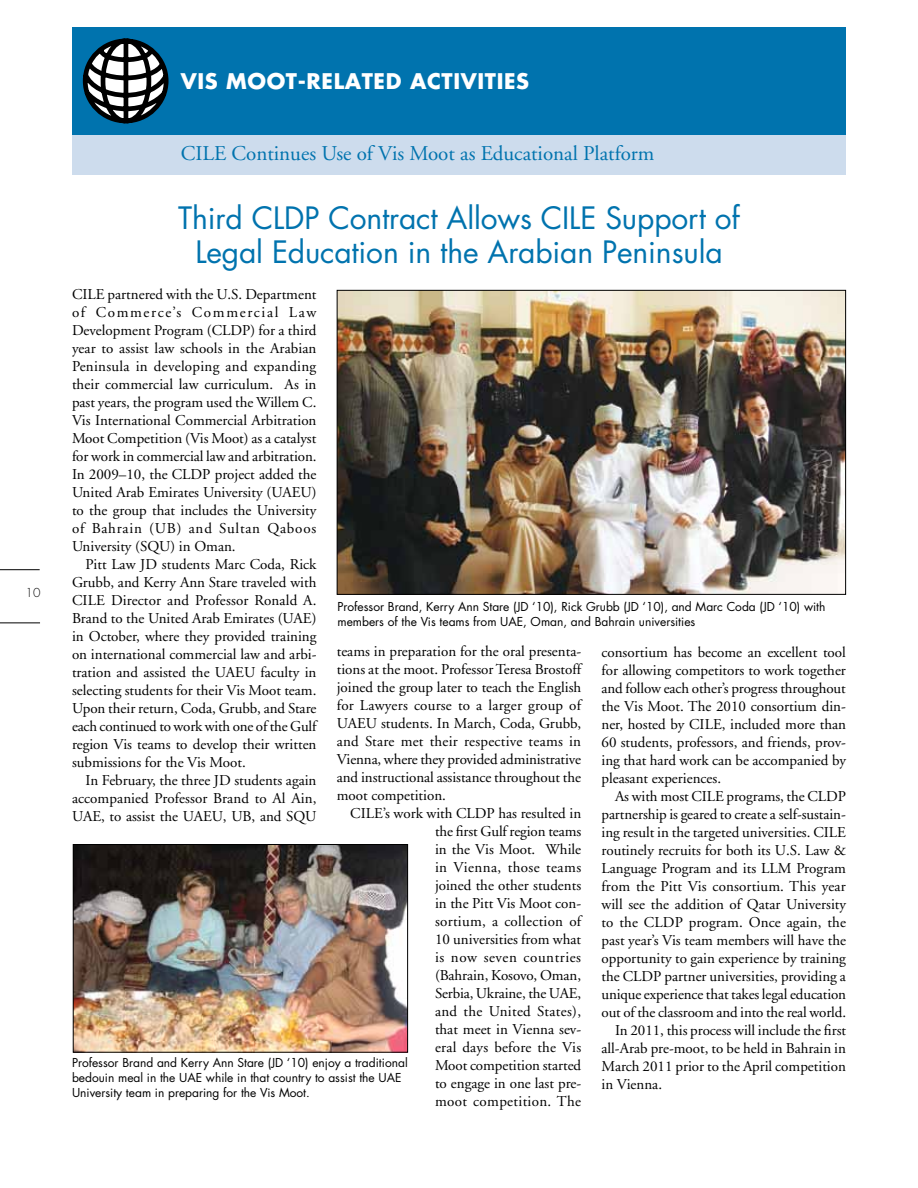
<style>
.page{position:relative;width:918px;height:1188px;background:#fff}
.page>*{position:absolute;margin:0;border:0;box-sizing:border-box;transform-origin:0 0}
.t1{font:30px/34.5px "Futura";letter-spacing:-.005em;color:#0073ae;text-align:center}
.t2{font:21px "Adobe Garamond";color:#0073ae}
.t3{font:700 21px "Futura";letter-spacing:.03em;color:#fff}
.t4{font:15px/18px "Adobe Garamond";color:#000;text-align:justify}
.t5{font:12px/15px "Futura";color:#000}
.t6{font:300 12px "Futura";color:#000}
</style>
<div class="page">
<hr style="left:0;top:569px;width:40px;height:1px;background:#000">
<hr style="left:0;top:622px;width:40px;height:1px;background:#000">
<div style="left:72px;top:125px;width:774px;height:50px;background:#cddced"></div>
<img style="left:339px;top:292px;width:505px;height:301px">
<div style="left:337px;top:290px;width:509px;height:305px;border:1px solid #000"></div>
<img style="left:75px;top:846px;width:331px;height:205px">
<div style="left:73px;top:844px;width:335px;height:209px;border:1px solid #000"></div>
<div style="left:72px;top:27px;width:774px;height:108px;background:#0073ae"></div>
<svg style="left:83px;top:39px;width:86px;height:84px"></svg>
<p class="t6" style="left:26px;top:585px;width:16px">10</p>
<h2 class="t3" style="left:181px;top:67px;width:350px">VIS MOOT-RELATED ACTIVITIES</h2>
<h2 class="t2" style="left:181px;top:142px;width:475px">CILE Continues Use of Vis Moot as Educational Platform</h2>
<h1 class="t1" style="left:178px;top:200px;width:563px">Third CLDP Contract Allows CILE Support of<br>Legal Education in the Arabian Peninsula</h1>
<p class="t4" style="left:72px;top:286px;width:246px">CILE partnered with the U.S. Department of Commerce’s Commercial Law Development Program (CLDP) for a third year to assist law schools in the Arabian Peninsula in developing and expanding their commercial law curriculum. As in past years, the program used the Willem C.<br>Vis International Commercial Arbitration Moot Competition (Vis Moot) as a catalyst for work in commercial law and arbitration.<br>In 2009–10, the CLDP project added the United Arab Emirates University (UAEU) to the group that includes the University of Bahrain (UB) and Sultan Qaboos University (SQU) in Oman.</p>
<p class="t4" style="left:72px;top:556px;width:246px;text-indent:14px">Pitt Law JD students Marc Coda, Rick Grubb, and Kerry Ann Stare traveled with CILE Director and Professor Ronald A.<br>Brand to the United Arab Emirates (UAE) in October, where they provided training on international commercial law and arbi&shy;tration and assisted the UAEU faculty in selecting students for their Vis Moot team.<br>Upon their return, Coda, Grubb, and Stare each continued to work with one of the Gulf region Vis teams to develop their written submissions for the Vis Moot.</p>
<p class="t4" style="left:72px;top:772px;width:246px;text-indent:14px">In February, the three JD students again accompanied Professor Brand to Al Ain, UAE, to assist the UAEU, UB, and SQU</p>
<p class="t5" style="left:338px;top:599px;width:490px">Professor Brand, Kerry Ann Stare (JD ‘10), Rick Grubb (JD ‘10), and Marc Coda (JD ‘10) with members of the Vis teams from UAE, Oman, and Bahrain universities</p>
<p class="t4" style="left:337px;top:643px;width:246px">teams in preparation for the oral presenta&shy;tions at the moot. Professor Teresa Brostoff joined the group later to teach the English for Lawyers course to a larger group of UAEU students. In March, Coda, Grubb, and Stare met their respective teams in Vienna, where they provided administrative and instructional assistance throughout the moot competition.</p>
<p class="t4" style="left:435px;top:805px;width:148px;text-indent:-85px">CILE’s work with CLDP has resulted in the first Gulf region teams in the Vis Moot. While in Vienna, those teams joined the other students in the Pitt Vis Moot con&shy;sortium, a collection of 10 universities from what is now seven countries (Bahrain, Kosovo, Oman, Serbia, Ukraine, the UAE, and the United States), that meet in Vienna sev&shy;eral days before the Vis Moot competition started to engage in one last pre&shy;moot competition. The</p>
<p class="t4" style="left:602px;top:643px;width:246px">consortium has become an excellent tool for allowing competitors to work together and follow each other’s progress throughout the Vis Moot. The 2010 consortium din&shy;ner, hosted by CILE, included more than 60 students, professors, and friends, prov&shy;ing that hard work can be accompanied by pleasant experiences.</p>
<p class="t4" style="left:615px;top:787px;width:232px">As with most CILE programs, the CLDP</p>
<p class="t4" style="left:602px;top:805px;width:246px">partnership is geared to create a self-sustain-</p>
<p class="t4" style="left:602px;top:823px;width:246px">ing result in the targeted universities. CILE</p>
<p class="t4" style="left:602px;top:841px;width:246px">routinely recruits for both its U.S. Law &amp;</p>
<p class="t4" style="left:602px;top:859px;width:246px">Language Program and its LLM Program</p>
<p class="t4" style="left:602px;top:877px;width:246px">from the Pitt Vis consortium. This year</p>
<p class="t4" style="left:602px;top:895px;width:246px">will see the addition of Qatar University</p>
<p class="t4" style="left:602px;top:913px;width:246px">to the CLDP program. Once again, the</p>
<p class="t4" style="left:602px;top:931px;width:246px">past year’s Vis team members will have the</p>
<p class="t4" style="left:602px;top:949px;width:246px">opportunity to gain experience by training</p>
<p class="t4" style="left:602px;top:967px;width:246px">the CLDP partner universities, providing a</p>
<p class="t4" style="left:602px;top:985px;width:246px">unique experience that takes legal education</p>
<p class="t4" style="left:602px;top:1003px;width:246px">out of the classroom and into the real world.</p>
<p class="t4" style="left:615px;top:1021px;width:233px">In 2011, this process will include the first</p>
<p class="t4" style="left:602px;top:1039px;width:246px">all-Arab pre-moot, to be held in Bahrain in</p>
<p class="t4" style="left:602px;top:1057px;width:246px">March 2011 prior to the April competition</p>
<p class="t4" style="left:602px;top:1075px;width:62px">in Vienna.</p>
<p class="t5" style="left:72px;top:1055px;width:337px">Professor Brand and Kerry Ann Stare (JD ‘10) enjoy a traditional bedouin meal in the UAE while in that country to assist the UAE<br>University team in preparing for the Vis Moot.</p>
</div>
